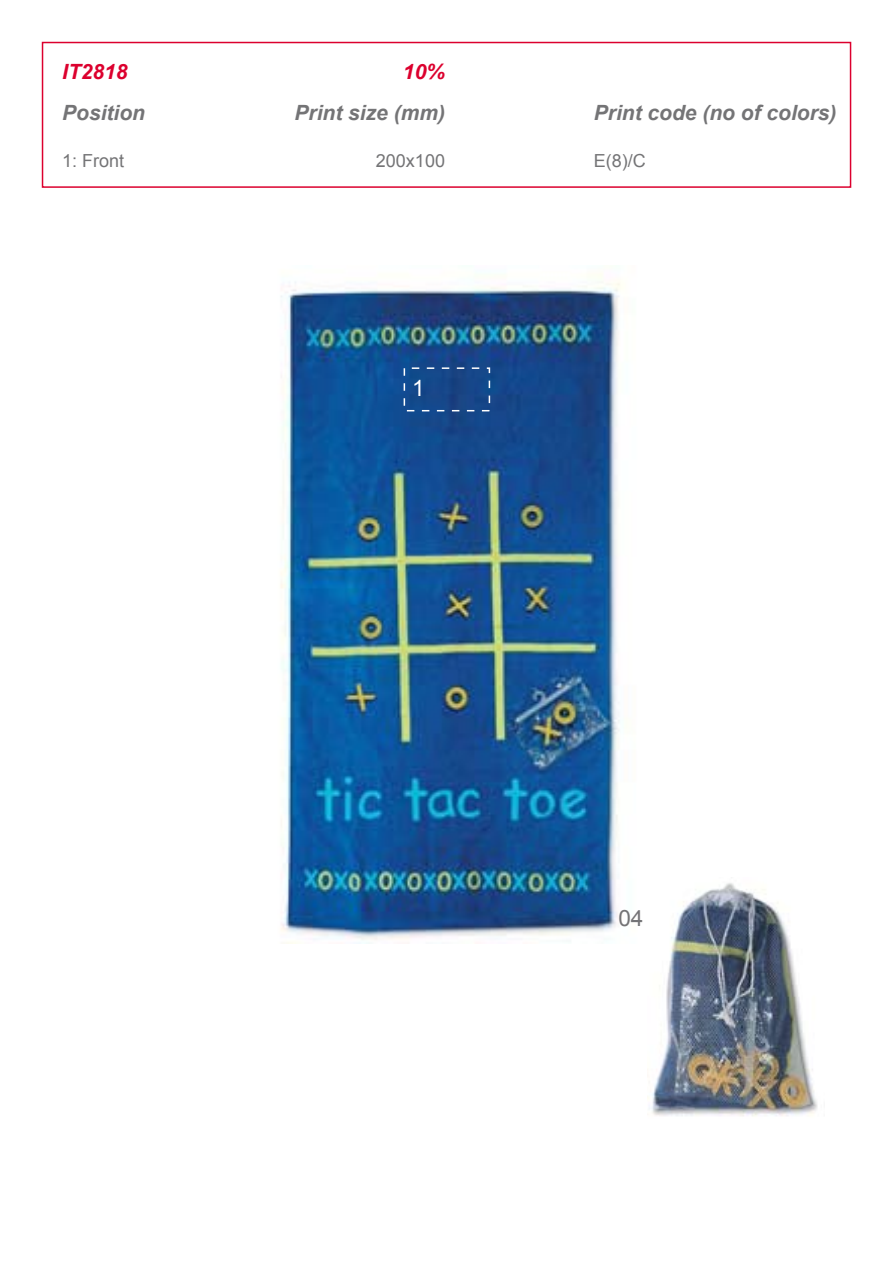
<style>
.page{position:relative;width:893px;height:1263px;background:#fff}
.page>*{position:absolute;margin:0;border:0;box-sizing:border-box;transform-origin:0 0}
.t1{font:22.5px "Arial";color:#747476}
.t2{font:22.5px "Arial";color:#fff}
.t3{font:italic 700 21px "Arial";color:#747476}
.t4{font:italic 700 21px "Arial";color:#dc002e}
.t5{font:18px "Arial";color:#747476}
</style>
<div class="page">
<div style="left:42px;top:42px;width:809px;height:146px;border:2px solid #dc002e"></div>
<img style="left:280px;top:273px;width:342px;height:670px">
<div style="left:404px;top:367px;width:86px;height:44px;border:2px dashed #fff"></div>
<img style="left:647px;top:883px;width:171px;height:233px">
<p class="t4" style="left:62px;top:58px;width:67px">IT2818</p>
<p class="t4" style="left:403px;top:58px;width:44px">10%</p>
<p class="t3" style="left:62px;top:99px;width:84px">Position</p>
<p class="t3" style="left:294px;top:99px;width:152px">Print size (mm)</p>
<p class="t3" style="left:594px;top:99px;width:244px">Print code (no of colors)</p>
<p class="t5" style="left:62px;top:149px;width:64px">1: Front</p>
<p class="t5" style="left:376px;top:149px;width:71px">200x100</p>
<p class="t5" style="left:594px;top:149px;width:54px">E(8)/C</p>
<p class="t2" style="left:412px;top:374px;width:14px">1</p>
<p class="t1" style="left:618px;top:903px;width:27px">04</p>
</div>
